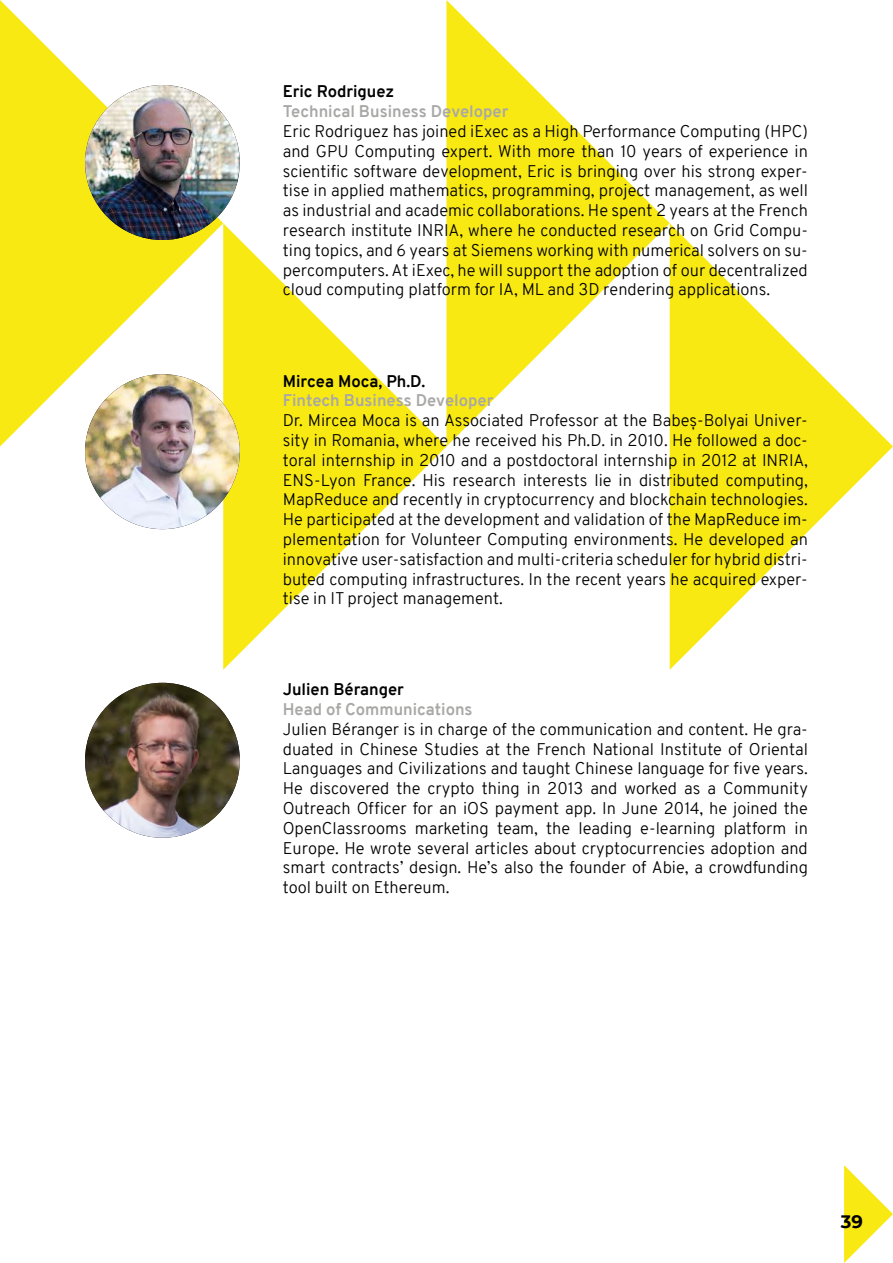
<style>
.page{position:relative;width:893px;height:1263px;background:#fff}
.page>*{position:absolute;margin:0;border:0;box-sizing:border-box;transform-origin:0 0}
.t1{font:700 18px "Montserrat";color:#000}
.t2{font:300 16.5px/19.8px "Overpass";color:#000;text-align:justify}
.t3{font:700 16.5px "Overpass";color:#a8a8a7}
.t4{font:700 16.5px "Overpass";color:#000}
</style>
<div class="page">
<svg style="left:844px;top:1165px;width:49px;height:98px"></svg>
<svg style="left:0;top:0;width:223px;height:446px;fill:#f9e912"></svg>
<svg style="left:223px;top:223px;width:223px;height:447px"></svg>
<svg style="left:446px;top:0;width:224px;height:446px"></svg>
<svg style="left:670px;top:223px;width:223px;height:447px"></svg>
<img style="left:85px;top:85px;width:155px;height:155px;border-radius:77px">
<img style="left:85px;top:374px;width:155px;height:155px;border-radius:77px">
<img style="left:85px;top:683px;width:155px;height:155px;border-radius:77px">
<p class="t4" style="left:283px;top:80px;width:113px">Eric Rodriguez</p>
<p class="t3" style="left:283px;top:100px;width:227px">Technical Business Developer</p>
<p class="t2" style="left:283px;top:121px;width:527px">Eric Rodriguez has joined iExec as a High Performance Computing (HPC) and GPU Computing expert. With more than 10 years of experience in scientific software development, Eric is bringing over his strong exper&shy;tise in applied mathematics, programming, project management, as well as industrial and academic collaborations. He spent 2 years at the French research institute INRIA, where he conducted research on Grid Compu&shy;ting topics, and 6 years at Siemens working with numerical solvers on su&shy;percomputers. At iExec, he will support the adoption of our decentralized cloud computing platform for IA, ML and 3D rendering applications.</p>
<p class="t4" style="left:283px;top:369px;width:144px">Mircea Moca, Ph.D.</p>
<p class="t3" style="left:283px;top:389px;width:212px">Fintech Business Developer</p>
<p class="t2" style="left:283px;top:411px;width:527px">Dr. Mircea Moca is an Associated Professor at the Babeș-Bolyai Univer&shy;sity in Romania, where he received his Ph.D. in 2010. He followed a doc&shy;toral internship in 2010 and a postdoctoral internship in 2012 at INRIA, ENS-Lyon France. His research interests lie in distributed computing, MapReduce and recently in cryptocurrency and blockchain technologies.<br>He participated at the development and validation of the MapReduce im&shy;plementation for Volunteer Computing environments. He developed an innovative user-satisfaction and multi-criteria scheduler for hybrid distri&shy;buted computing infrastructures. In the recent years he acquired exper&shy;tise in IT project management.</p>
<p class="t4" style="left:283px;top:678px;width:123px">Julien Béranger</p>
<p class="t3" style="left:283px;top:697px;width:191px">Head of Communications</p>
<p class="t2" style="left:283px;top:719px;width:527px">Julien Béranger is in charge of the communication and content. He gra&shy;duated in Chinese Studies at the French National Institute of Oriental Languages and Civilizations and taught Chinese language for five years.<br>He discovered the crypto thing in 2013 and worked as a Community Outreach Officer for an iOS payment app. In June 2014, he joined the OpenClassrooms marketing team, the leading e-learning platform in Europe. He wrote several articles about cryptocurrencies adoption and smart contracts’ design. He’s also the founder of Abie, a crowdfunding tool built on Ethereum.</p>
<p class="t1" style="left:841px;top:1209px;width:24px">39</p>
</div>
